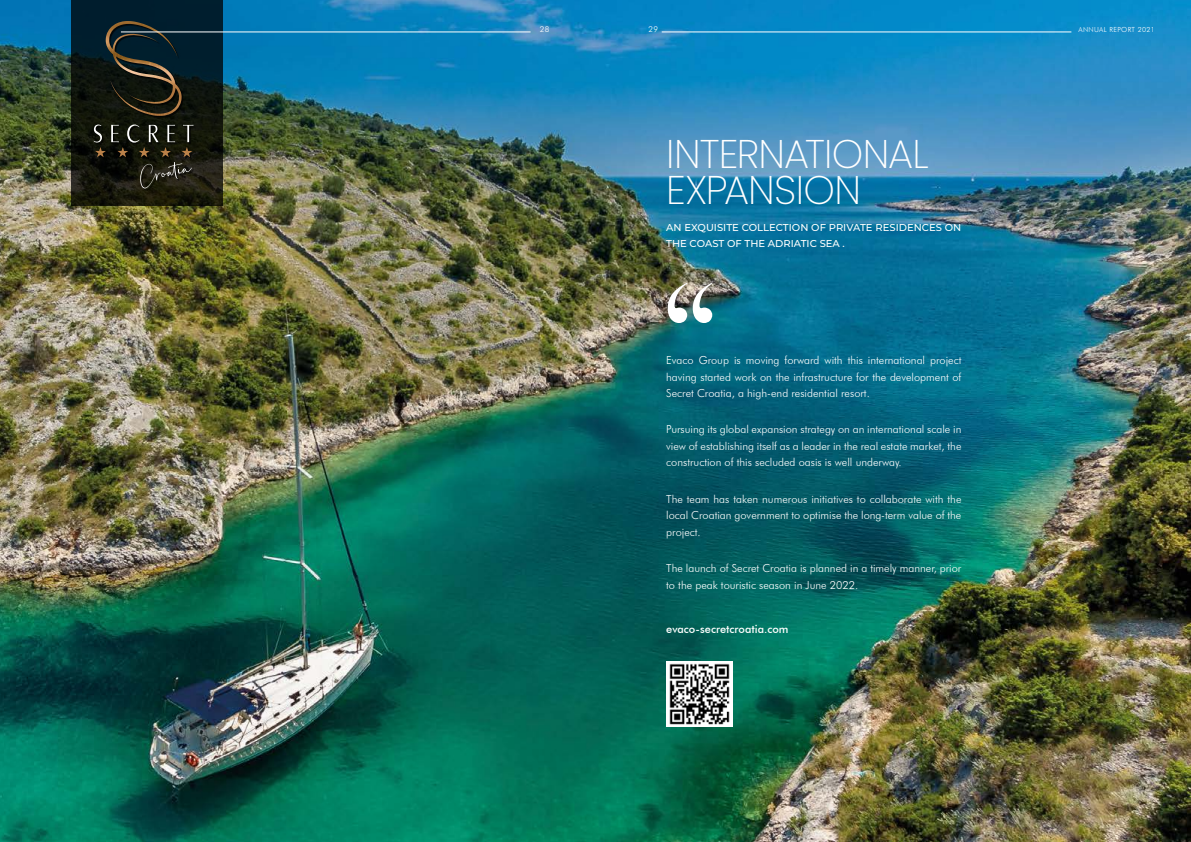
<style>
.page{position:relative;width:1191px;height:842px;background:#fff}
.page>*{position:absolute;margin:0;border:0;box-sizing:border-box;transform-origin:0 0}
.t1{font:150px "Felix Titling";color:#fff}
.t2{font:200 40px/36px "Poppins";letter-spacing:-.025em;color:#fff}
.t3{font:300 11px/16.5px "Futura BT";color:#fff;text-align:justify}
.t4{font:500 11px "Futura BT";color:#fff}
.t5{font:500 10px/16px "Montserrat";color:#fff}
.t6{font:300 8px "Futura BT";color:#fff}
.t7{font:300 7px "Futura BT";letter-spacing:.05em;color:#fff}
</style>
<div class="page">
<img style="left:0;top:0;width:1191px;height:842px">
<svg style="left:71px;top:0;width:152px;height:205px;background:#0c1a1a"></svg>
<div style="left:95px;top:22px;width:101px;height:168px;background:#000;opacity:.75"></div>
<svg style="left:139px;top:162px;width:53px;height:26px"></svg>
<img style="left:106px;top:21px;width:76px;height:95px">
<img style="left:95px;top:147px;width:97px;height:10px">
<svg style="left:94px;top:125px;width:8px;height:17px"></svg>
<svg style="left:111px;top:125px;width:8px;height:17px"></svg>
<svg style="left:127px;top:125px;width:12px;height:18px"></svg>
<svg style="left:167px;top:125px;width:8px;height:17px"></svg>
<svg style="left:183px;top:125px;width:10px;height:17px"></svg>
<svg style="left:149px;top:125px;width:10px;height:17px"></svg>
<img style="left:666px;top:662px;width:66px;height:64px">
<hr style="left:121px;top:32px;width:409px;height:1px;background:#fff">
<hr style="left:661px;top:32px;width:410px;height:1px;background:#fff">
<p class="t6" style="left:540px;top:24px;width:11px">28</p>
<p class="t6" style="left:648px;top:24px;width:11px">29</p>
<p class="t7" style="left:1078px;top:25px;width:78px">ANNUAL REPORT 2021</p>
<h2 class="t2" style="left:666px;top:136px;width:264px">INTERNATIONAL<br>EXPANSION</h2>
<p class="t5" style="left:666px;top:219px;width:296px">AN EXQUISITE COLLECTION OF PRIVATE RESIDENCES ON<br>THE COAST OF THE ADRIATIC SEA .</p>
<h1 class="t1" style="left:715px;top:353px;width:51px;rotate:-180deg">”</h1>
<p class="t3" style="left:666px;top:352px;width:297px">Evaco Group is moving forward with this international project having started work on the infrastructure for the development of Secret Croatia, a high-end residential resort.</p>
<p class="t3" style="left:666px;top:421px;width:297px">Pursuing its global expansion strategy on an international scale in view of establishing itself as a leader in the real estate market, the construction of this secluded oasis is well underway.</p>
<p class="t3" style="left:666px;top:491px;width:297px">The team has taken numerous initiatives to collaborate with the local Croatian government to optimise the long-term value of the project.</p>
<p class="t3" style="left:666px;top:560px;width:297px">The launch of Secret Croatia is planned in a timely manner, prior to the peak touristic season in June 2022.</p>
<p class="t4" style="left:666px;top:622px;width:124px">evaco-secretcroatia.com</p>
</div>
